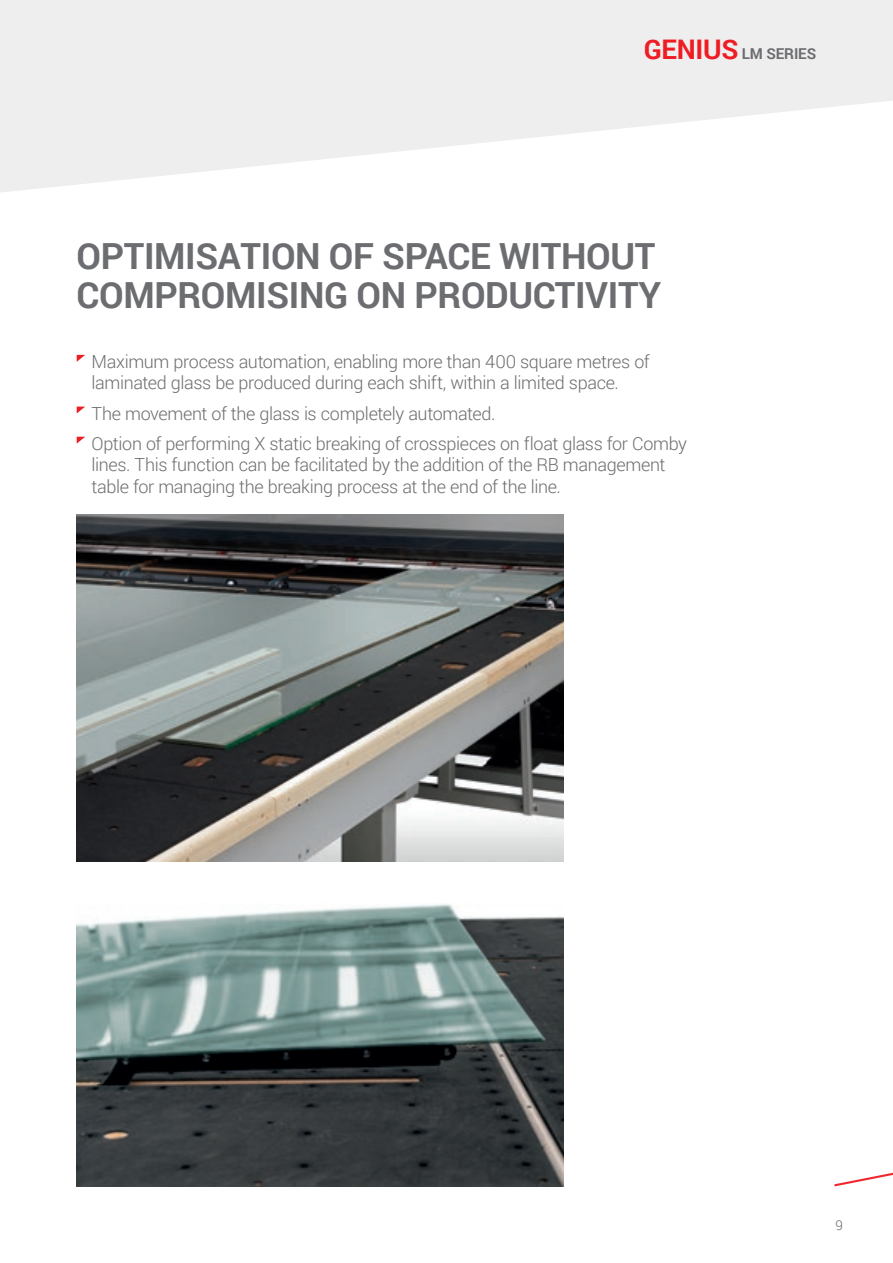
<style>
.page{position:relative;width:893px;height:1263px;background:#fff}
.page>*{position:absolute;margin:0;border:0;box-sizing:border-box;transform-origin:0 0}
.t1{font:700 36px/39px "Roboto";letter-spacing:-.01em;color:#6c6d70}
.t2{font:300 18px/21.6px "Roboto";letter-spacing:-.02em;color:#6c6d70}
.t3{font:700 15px "Roboto";letter-spacing:-.01em;color:#6c6d70}
.t4{font:300 13.5px "Roboto";color:#6c6d70}
.s1{font-size:27px;color:#ee1d23}
</style>
<div class="page">
<img style="left:77px;top:514px;width:487px;height:347px">
<svg style="left:0;top:0;width:893px;height:192px;fill:#eeeeef"></svg>
<svg style="left:834px;top:1172px;width:59px;height:14px"></svg>
<img style="left:77px;top:904px;width:487px;height:283px">
<svg style="left:77px;top:355px;width:8px;height:7px"></svg>
<svg style="left:77px;top:407px;width:8px;height:6px"></svg>
<svg style="left:77px;top:437px;width:8px;height:7px"></svg>
<p class="t3" style="left:644px;top:43px;width:174px"><span class="s1">GENIUS</span> LM SERIES</p>
<p class="t1" style="left:77px;top:235px;width:586px">OPTIMISATION OF SPACE WITHOUT<br>COMPROMISING ON PRODUCTIVITY</p>
<p class="t2" style="left:92px;top:350px;width:560px">Maximum process automation, enabling more than 400 square metres of laminated glass be produced during each shift, within a limited space.</p>
<p class="t2" style="left:92px;top:402px;width:405px">The movement of the glass is completely automated.</p>
<p class="t2" style="left:92px;top:432px;width:597px">Option of performing X static breaking of crosspieces on float glass for Comby lines. This function can be facilitated by the addition of the RB management table for managing the breaking process at the end of the line.</p>
<p class="t4" style="left:836px;top:1215px;width:9px">9</p>
</div>
